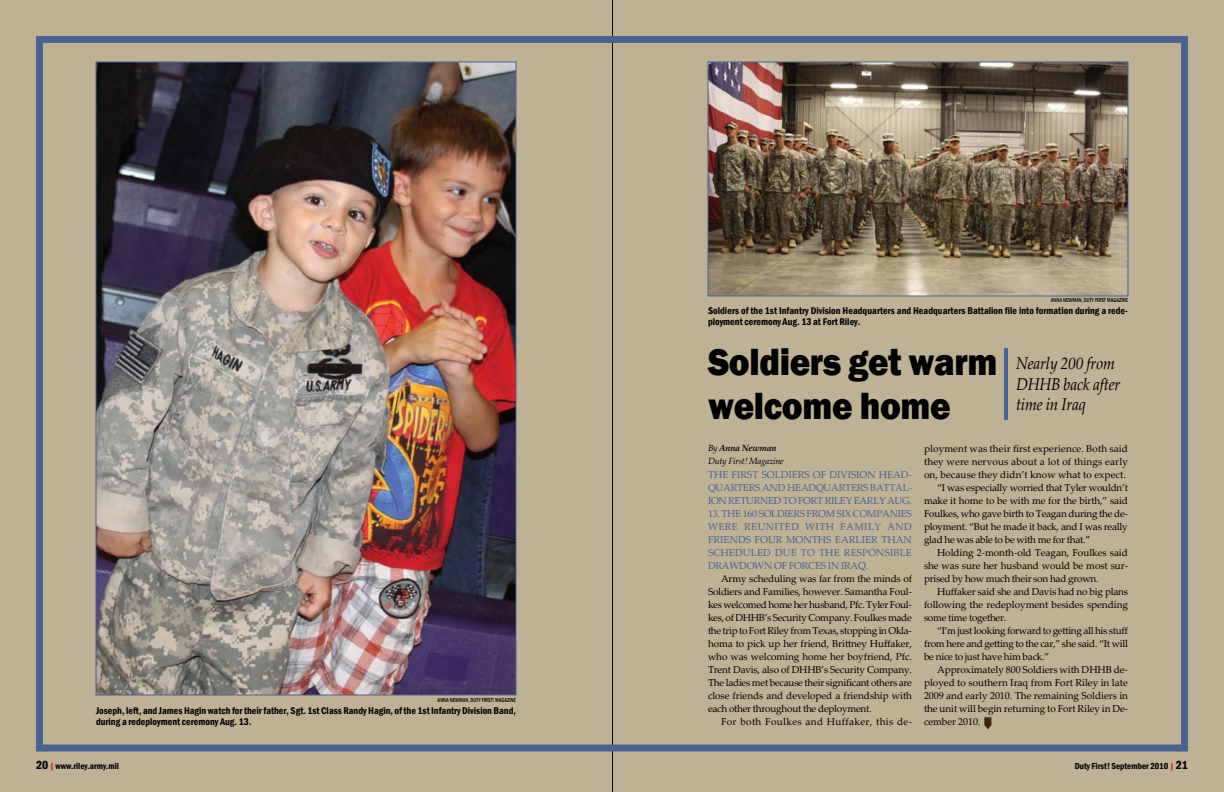
<style>
.page{position:relative;width:1224px;height:792px;background:#bfb193}
.page>*{position:absolute;margin:0;border:0;box-sizing:border-box;transform-origin:0 0}
.t1{font:800 39px/43.2px "Franklin Gothic";letter-spacing:-.01em;color:#000;scale:.9 1}
.t2{font:italic 17px/20.4px "Palatino Linotype";letter-spacing:-.01em;color:#000;scale:.9 1}
.t3{font:10px/13px "Palatino Linotype";letter-spacing:-.01em;color:#000;text-align:justify}
.t4{font:600 condensed 10px/11px "Franklin Gothic";color:#000}
.t5{font:10px/13px "Palatino Linotype";letter-spacing:-.025em;color:#4a6392;text-align:justify}
.t6{font:10px "Palatino Linotype";letter-spacing:.01em;color:#000}
.t7{font:10px "Palatino Linotype";letter-spacing:-.03em;color:#000}
.t8{font:10px "Palatino Linotype";letter-spacing:.015em;color:#000}
.t9{font:10px "Palatino Linotype";letter-spacing:.03em;color:#000}
.t10{font:600 condensed 9px "Franklin Gothic";color:#000}
.t11{font:italic 9px/13px "Palatino Linotype";letter-spacing:-.025em;color:#000}
.t12{font:500 6px "Franklin Gothic";color:#000;scale:.75 1}
.s1{font-weight:700}
.s2{font-size:12px}
.s3{color:#d2232a}
</style>
<div class="page">
<hr style="left:612px;top:0;width:1px;height:792px;background:#000">
<div style="left:36px;top:36px;width:1152px;height:716px;border:7px solid #4a6392"></div>
<svg style="left:984px;top:717px;width:8px;height:13px"></svg>
<img style="left:98px;top:64px;width:416px;height:630px">
<img style="left:710px;top:64px;width:416px;height:230px">
<div style="left:708px;top:62px;width:420px;height:234px;border:1px solid #4a6392"></div>
<hr style="left:1004px;top:348px;width:4px;height:72px;background:#4a6392">
<p class="t12" style="left:438px;top:696px;width:106px">ANNA NEWMAN, DUTY FIRST! MAGAZINE</p>
<p class="t4" style="left:96px;top:705px;width:422px">Joseph, left, and James Hagin watch for their father, Sgt. 1st Class Randy Hagin, of the 1st Infantry Division Band, during a redeployment ceremony Aug. 13.</p>
<p class="t12" style="left:1051px;top:296px;width:104px">ANNA NEWMAN, DUTY FIRST MAGAZINE</p>
<p class="t4" style="left:708px;top:305px;width:421px">Soldiers of the 1st Infantry Division Headquarters and Headquarters Battalion file into formation during a rede&shy;ployment ceremony Aug. 13 at Fort Riley.</p>
<h1 class="t1" style="left:708px;top:341px;width:323px">Soldiers get warm welcome home</h1>
<h2 class="t2" style="left:1016px;top:353px;width:118px">Nearly 200 from<br>DHHB back after time in Iraq</h2>
<p class="t11" style="left:708px;top:441px;width:77px">By <span class="s1">Anna Newman<br></span>Duty First! Magazine</p>
<p class="t5" style="left:708px;top:468px;width:206px">THE FIRST SOLDIERS OF DIVISION HEAD-QUARTERS AND HEADQUARTERS BATTAL-ION RETURNED TO FORT RILEY EARLY AUG.</p>
<p class="t5" style="left:708px;top:507px;width:206px">13. THE 160 SOLDIERS FROM SIX COMPANIES WERE REUNITED WITH FAMILY AND FRIENDS FOUR MONTHS EARLIER THAN SCHEDULED DUE TO THE RESPONSIBLE DRAWDOWN OF FORCES IN IRAQ.</p>
<p class="t3" style="left:708px;top:572px;width:206px;text-indent:13px">Army scheduling was far from the minds of Soldiers and Families, however. Samantha Foul&shy;kes welcomed home her husband, Pfc. Tyler Foul&shy;kes, of DHHB’s Security Company. Foulkes made the trip to Fort Riley from Texas, stopping in Okla&shy;homa to pick up her friend, Brittney Huffaker, who was welcoming home her boyfriend, Pfc.<br>Trent Davis, also of DHHB’s Security Company.<br>The ladies met because their significant others are close friends and developed a friendship with each other throughout the deployment.</p>
<p class="t9" style="left:721px;top:714px;width:193px">For both Foulkes and Huffaker, this de-</p>
<p class="t6" style="left:924px;top:441px;width:206px">ployment was their first experience. Both said</p>
<p class="t8" style="left:924px;top:454px;width:205px">they were nervous about a lot of things early</p>
<p class="t6" style="left:924px;top:467px;width:203px">on, because they didn’t know what to expect.</p>
<p class="t3" style="left:937px;top:481px;width:192px">“I was especially worried that Tyler wouldn’t</p>
<p class="t3" style="left:924px;top:494px;width:205px">make it home to be with me for the birth,” said</p>
<p class="t3" style="left:924px;top:507px;width:206px">Foulkes, who gave birth to Teagan during the de-</p>
<p class="t3" style="left:924px;top:520px;width:205px">ployment. “But he made it back, and I was really</p>
<p class="t3" style="left:924px;top:533px;width:168px">glad he was able to be with me for that.”</p>
<p class="t3" style="left:937px;top:546px;width:192px">Holding 2-month-old Teagan, Foulkes said</p>
<p class="t3" style="left:924px;top:559px;width:206px">she was sure her husband would be most sur-</p>
<p class="t3" style="left:924px;top:572px;width:176px">prised by how much their son had grown.</p>
<p class="t3" style="left:937px;top:585px;width:193px">Huffaker said she and Davis had no big plans</p>
<p class="t3" style="left:924px;top:598px;width:206px">following the redeployment besides spending</p>
<p class="t3" style="left:924px;top:611px;width:84px">some time together.</p>
<p class="t7" style="left:937px;top:623px;width:193px">“I’m just looking forward to getting all his stuff</p>
<p class="t3" style="left:924px;top:637px;width:206px">from here and getting to the car,” she said. “It will</p>
<p class="t3" style="left:924px;top:650px;width:127px">be nice to just have him back.”</p>
<p class="t3" style="left:937px;top:663px;width:192px">Approximately 800 Soldiers with DHHB de-</p>
<p class="t3" style="left:924px;top:676px;width:205px">ployed to southern Iraq from Fort Riley in late</p>
<p class="t3" style="left:924px;top:689px;width:206px">2009 and early 2010. The remaining Soldiers in</p>
<p class="t3" style="left:924px;top:702px;width:206px">the unit will begin returning to Fort Riley in De-</p>
<p class="t3" style="left:924px;top:715px;width:58px">cember 2010.</p>
<p class="t10" style="left:36px;top:760px;width:85px"><span class="s2">20</span> <span class="s3">|</span> www.riley.army.mil</p>
<p class="t10" style="left:1075px;top:760px;width:115px">Duty First! September 2010 <span class="s3">|</span> <span class="s2">21</span></p>
</div>
